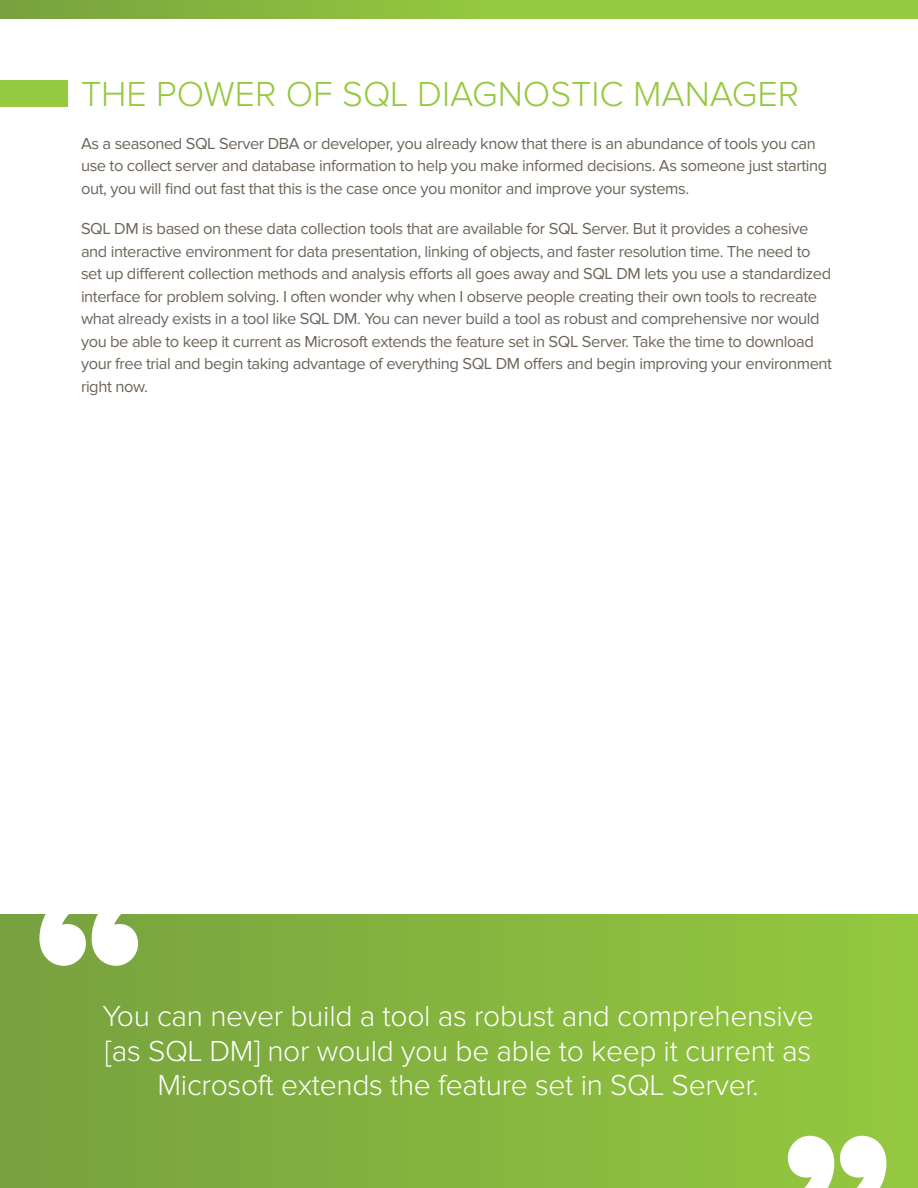
<style>
.page{position:relative;width:918px;height:1188px;background:#fff}
.page>*{position:absolute;margin:0;border:0;box-sizing:border-box;transform-origin:0 0}
.t1{font:300 36px "Proxima Nova";color:#95c93f}
.t2{font:300 30px/34.5px "Proxima Nova";letter-spacing:-.01em;color:#fff;text-align:center}
.t3{font:16.5px/22.5px "Proxima Nova";letter-spacing:-.025em;color:#6d655a}
</style>
<div class="page">
<div style="left:0;top:0;width:918px;height:19px;background:linear-gradient(to right,#7eaa3f,#9cd33f)"></div>
<div style="left:0;top:80px;width:68px;height:27px;background:#95c93f"></div>
<div style="left:0;top:914px;width:918px;height:274px;background:linear-gradient(to right,#77a13f,#95c83f)"></div>
<svg style="left:39px;top:914px;width:99px;height:52px"></svg>
<svg style="left:788px;top:1136px;width:98px;height:52px"></svg>
<h1 class="t1" style="left:81px;top:77px;width:720px">THE POWER OF SQL DIAGNOSTIC MANAGER</h1>
<p class="t3" style="left:81px;top:132px;width:748px">As a seasoned SQL Server DBA or developer, you already know that there is an abundance of tools you can use to collect server and database information to help you make informed decisions. As someone just starting out, you will find out fast that this is the case once you monitor and improve your systems.</p>
<p class="t3" style="left:81px;top:218px;width:753px">SQL DM is based on these data collection tools that are available for SQL Server. But it provides a cohesive and interactive environment for data presentation, linking of objects, and faster resolution time. The need to set up different collection methods and analysis efforts all goes away and SQL DM lets you use a standardized interface for problem solving. I often wonder why when I observe people creating their own tools to recreate what already exists in a tool like SQL DM. You can never build a tool as robust and comprehensive nor would you be able to keep it current as Microsoft extends the feature set in SQL Server. Take the time to download your free trial and begin taking advantage of everything SQL DM offers and begin improving your environment right now.</p>
<h2 class="t2" style="left:103px;top:1000px;width:713px">You can never build a tool as robust and comprehensive [as SQL DM] nor would you be able to keep it current as<br>Microsoft extends the feature set in SQL Server.</h2>
</div>
